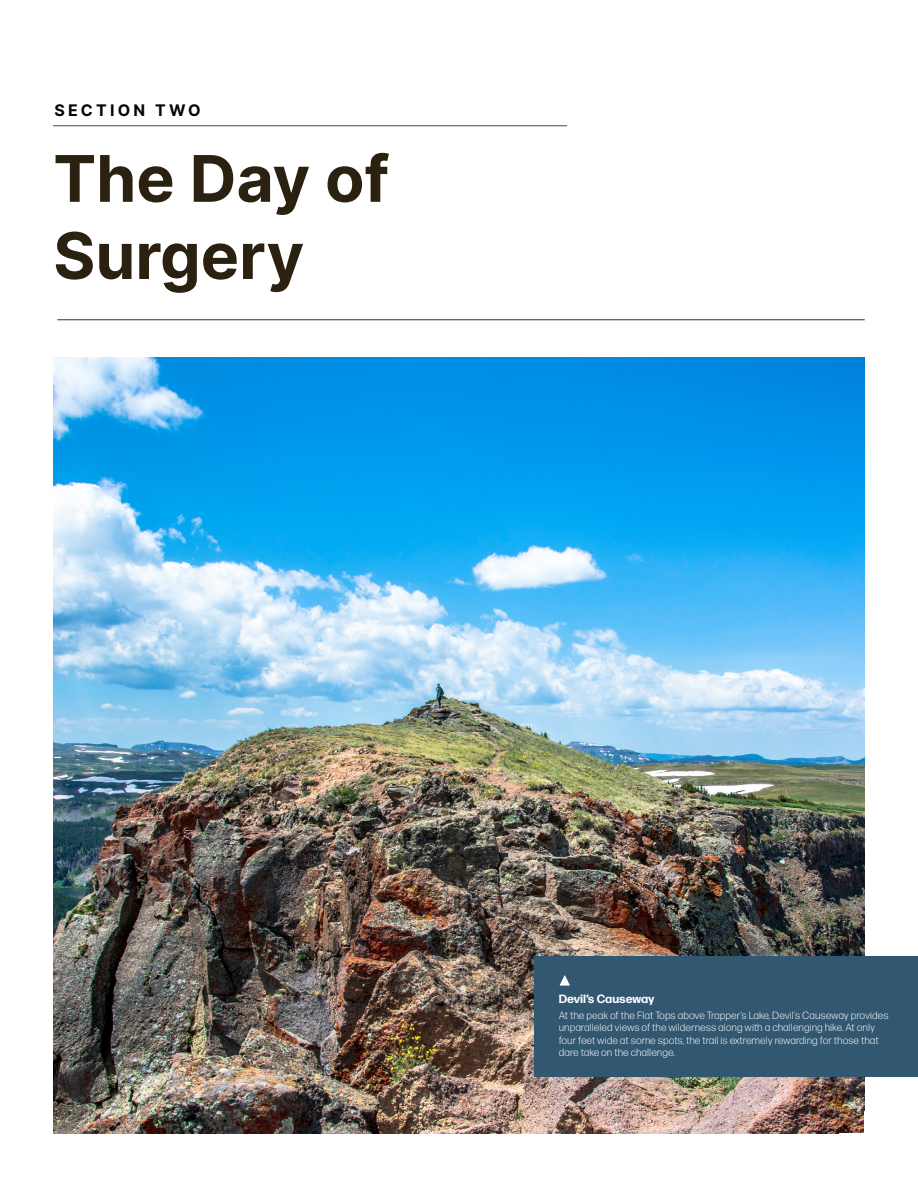
<style>
.page{position:relative;width:918px;height:1188px;background:#fff}
.page>*{position:absolute;margin:0;border:0;box-sizing:border-box;transform-origin:0 0}
.t1{font:64.35px/77.1px "Inter";color:#2b2110}
.t2{font:15.9px "Inter";letter-spacing:.2em;color:#040503}
.t3{font:700 12px "Forma DJR Micro";color:#fff}
.t4{font:300 10.5px/12.6px "Forma DJR Micro";color:#fff}
</style>
<div class="page">
<img style="left:53px;top:358px;width:812px;height:776px">
<div style="left:534px;top:956px;width:384px;height:121px;background:#325771"></div>
<svg style="left:560px;top:975px;width:10px;height:11px"></svg>
<hr style="left:57px;top:319px;width:808px;height:1px;background:#494949">
<hr style="left:53px;top:125px;width:514px;height:1px;background:#494949">
<h2 class="t2" style="left:54px;top:98px;width:148px">SECTION TWO</h2>
<h1 class="t1" style="left:53px;top:138px;width:338px">The Day of<br>Surgery</h1>
<p class="t3" style="left:559px;top:991px;width:97px">Devil’s Causeway</p>
<p class="t4" style="left:559px;top:1008px;width:331px">At the peak of the Flat Tops above Trapper’s Lake, Devil’s Causeway provides unparalleled views of the wilderness along with a challenging hike. At only four feet wide at some spots, the trail is extremely rewarding for those that dare take on the challenge.</p>
</div>
